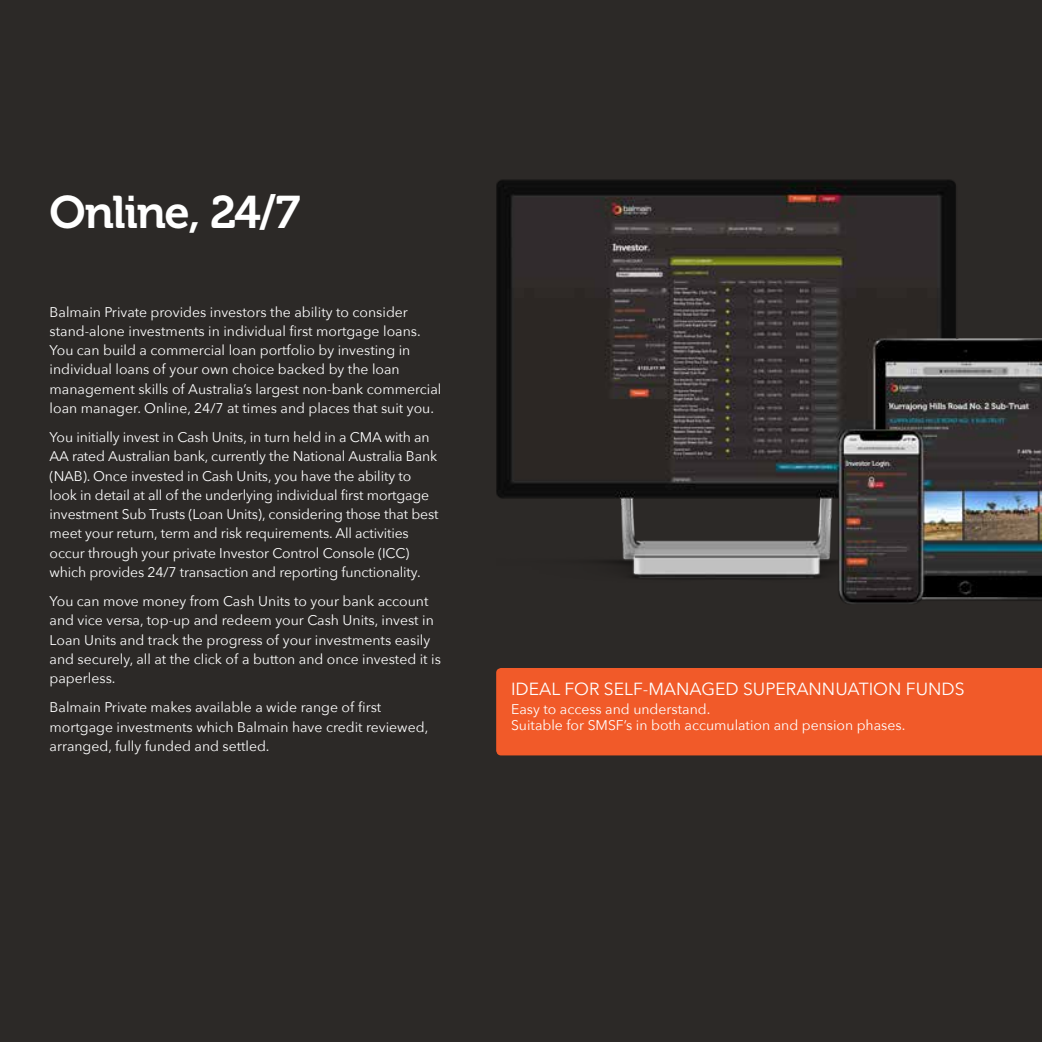
<style>
.page{position:relative;width:1042px;height:1042px;background:#2c2927}
.page>*{position:absolute;margin:0;border:0;box-sizing:border-box;transform-origin:0 0}
.t1{font:45.5px "Museo 700";letter-spacing:-.03em;color:#fff}
.t2{font:17.5px "Avenir Next";color:#fff}
.t3{font:14px/19.2px "Avenir Next";color:#fff}
</style>
<div class="page">
<img style="left:496px;top:179px;width:546px;height:425px">
<div style="left:496px;top:668px;width:546px;height:87px;background:#f15a29"></div>
<h1 class="t1" style="left:50px;top:187px;width:252px">Online, 24/7</h1>
<p class="t3" style="left:50px;top:302px;width:393px">Balmain Private provides investors the ability to consider stand-alone investments in individual first mortgage loans.<br>You can build a commercial loan portfolio by investing in individual loans of your own choice backed by the loan management skills of Australia’s largest non-bank commercial loan manager. Online, 24/7 at times and places that suit you.</p>
<p class="t3" style="left:50px;top:427px;width:390px">You initially invest in Cash Units, in turn held in a CMA with an AA rated Australian bank, currently the National Australia Bank (NAB). Once invested in Cash Units, you have the ability to look in detail at all of the underlying individual first mortgage investment Sub Trusts (Loan Units), considering those that best meet your return, term and risk requirements. All activities occur through your private Investor Control Console (ICC) which provides 24/7 transaction and reporting functionality.</p>
<p class="t3" style="left:50px;top:591px;width:393px">You can move money from Cash Units to your bank account and vice versa, top-up and redeem your Cash Units, invest in Loan Units and track the progress of your investments easily and securely, all at the click of a button and once invested it is paperless.</p>
<p class="t3" style="left:50px;top:697px;width:380px">Balmain Private makes available a wide range of first mortgage investments which Balmain have credit reviewed, arranged, fully funded and settled.</p>
<p class="t2" style="left:511px;top:674px;width:455px">IDEAL FOR SELF-MANAGED SUPERANNUATION FUNDS</p>
<p class="t3" style="left:511px;top:701px;width:396px;line-height:15.8px">Easy to access and understand.<br>Suitable for SMSF’s in both accumulation and pension phases.</p>
</div>
